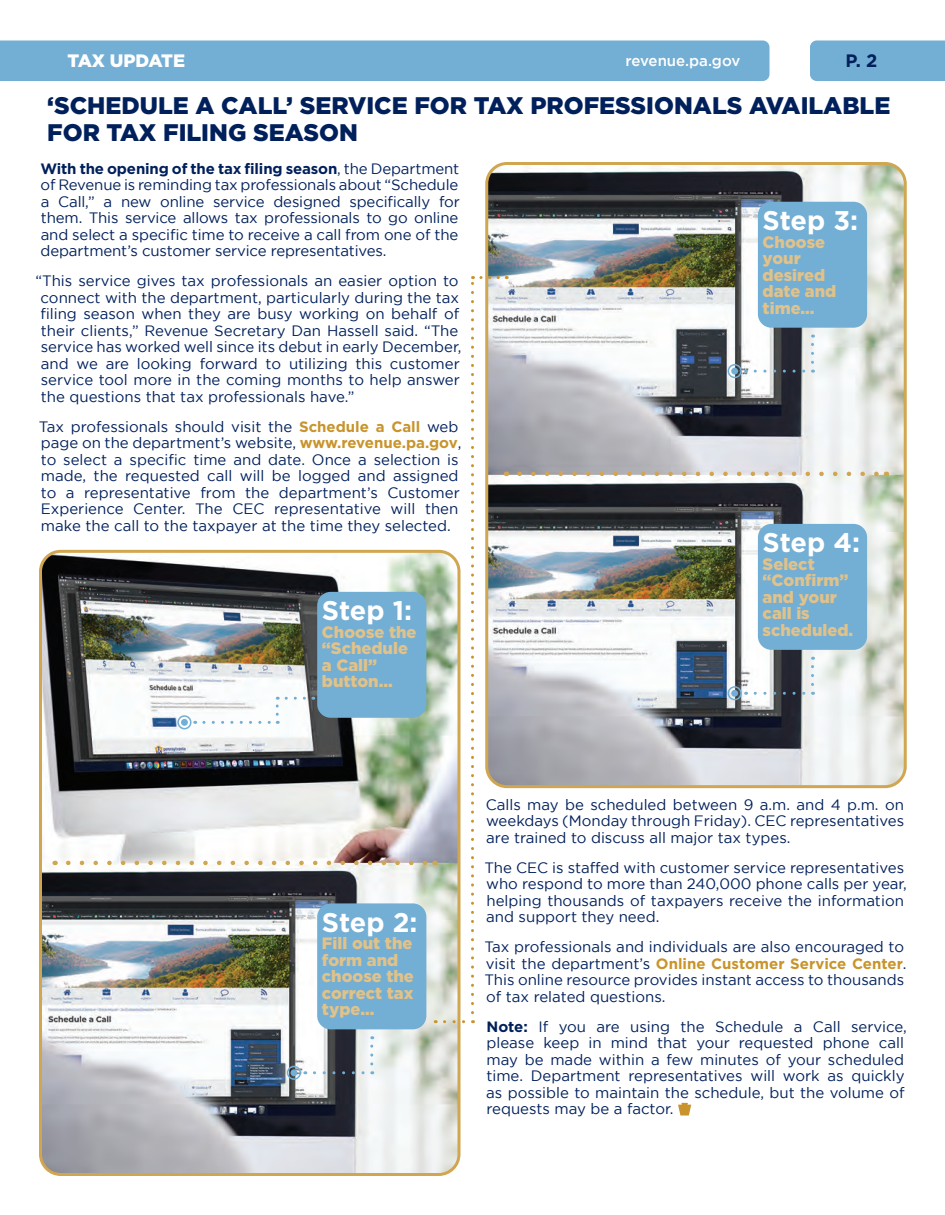
<style>
.page{position:relative;width:945px;height:1215px;background:#fff}
.page>*{position:absolute;margin:0;border:0;box-sizing:border-box;transform-origin:0 0}
.t1{font:700 27px "Gotham";letter-spacing:-.005em;color:#fff}
.t2{font:900 24px/27px "Gotham";color:#00205b}
.t3{font:900 18px "Gotham";letter-spacing:-.02em;color:#fff}
.t4{font:700 18px "Gotham";color:#00205b}
.t5{font:900 16.5px/16.5px "Gotham";color:#e0c28a}
.t6{font:15px/16.5px "Gotham";color:#00205b}
.t7{font:500 15px "Gotham";color:#fff}
.s1{font-weight:700}
.s2{font-weight:700;color:#c8942b}
</style>
<div class="page">
<div style="left:0;top:40px;width:770px;height:41px;background:#73aed4"></div>
<div style="left:810px;top:40px;width:135px;height:41px;background:#73aed4"></div>
<svg style="left:678px;top:1103px;width:13px;height:13px"></svg>
<img style="left:43px;top:551px;width:416px;height:623px">
<div style="left:39px;top:550px;width:421px;height:626px;border:3px solid #d1a650;border-radius:20px"></div>
<img style="left:489px;top:166px;width:414px;height:618px">
<div style="left:485px;top:162px;width:422px;height:626px;border:3px solid #d1a650;border-radius:20px"></div>
<div style="left:317px;top:592px;width:109px;height:126px;background:#73aed4;border-radius:14px"></div>
<div style="left:317px;top:903px;width:109px;height:126px;background:#73aed4;border-radius:14px"></div>
<svg style="left:314px;top:1071px;width:59px;height:3px"></svg>
<svg style="left:370px;top:1036px;width:3px;height:28px"></svg>
<div style="left:181px;top:719px;width:7px;height:7px;background:#73aed4;border-radius:50%"></div>
<div style="left:177px;top:715px;width:15px;height:14px;border:2px solid #73aed4;border-radius:50%"></div>
<div style="left:291px;top:1069px;width:6px;height:7px;background:#73aed4;border-radius:50%"></div>
<div style="left:287px;top:1066px;width:14px;height:14px;border:2px solid #73aed4;border-radius:50%"></div>
<svg style="left:68px;top:861px;width:360px;height:4px"></svg>
<svg style="left:520px;top:472px;width:359px;height:4px"></svg>
<div style="left:758px;top:202px;width:109px;height:126px;background:#73aed4;border-radius:14px"></div>
<div style="left:758px;top:524px;width:109px;height:126px;background:#73aed4;border-radius:14px"></div>
<svg style="left:755px;top:370px;width:59px;height:3px"></svg>
<svg style="left:811px;top:335px;width:3px;height:27px"></svg>
<svg style="left:755px;top:692px;width:59px;height:3px"></svg>
<svg style="left:811px;top:657px;width:3px;height:28px"></svg>
<div style="left:731px;top:368px;width:7px;height:7px;background:#73aed4;border-radius:50%"></div>
<div style="left:728px;top:364px;width:14px;height:14px;border:2px solid #73aed4;border-radius:50%"></div>
<div style="left:731px;top:690px;width:7px;height:7px;background:#73aed4;border-radius:50%"></div>
<div style="left:728px;top:686px;width:14px;height:14px;border:2px solid #73aed4;border-radius:50%"></div>
<svg style="left:204px;top:721px;width:74px;height:3px"></svg>
<svg style="left:276px;top:697px;width:3px;height:17px"></svg>
<svg style="left:286px;top:697px;width:28px;height:3px"></svg>
<svg style="left:445px;top:1020px;width:29px;height:3px"></svg>
<svg style="left:471px;top:276px;width:3px;height:737px"></svg>
<svg style="left:481px;top:276px;width:26px;height:3px"></svg>
<p class="t3" style="left:68px;top:51px;width:119px">TAX UPDATE</p>
<p class="t7" style="left:626px;top:52px;width:116px">revenue.pa.gov</p>
<p class="t4" style="left:846px;top:51px;width:33px">P. 2</p>
<p class="t2" style="left:47px;top:92px;width:845px">‘SCHEDULE A CALL’ SERVICE FOR TAX PROFESSIONALS AVAILABLE<br>FOR TAX FILING SEASON</p>
<p class="t6" style="left:40px;top:160px;width:421px;text-align:justify"><span class="s1">With the opening of the tax filing season</span>, the Department of Revenue is reminding tax professionals about “Schedule a Call,” a new online service designed specifically for them. This service allows tax professionals to go online and select a specific time to receive a call from one of the department’s customer service representatives.</p>
<p class="t6" style="left:40px;top:273px;width:423px;text-indent:-5px">“This service gives tax professionals an easier option to connect with the department, particularly during the tax filing season when they are busy working on behalf of their clients,” Revenue Secretary Dan Hassell said. “The service has worked well since its debut in early December, and we are looking forward to utilizing this customer service tool more in the coming months to help answer the questions that tax professionals have.”</p>
<p class="t6" style="left:39px;top:418px;width:424px">Tax professionals should visit the <span class="s2">Schedule a Call</span> web page on the department’s website, <span class="s2">www.revenue.pa.gov</span>, to select a specific time and date. Once a selection is made, the requested call will be logged and assigned to a representative from the department’s Customer Experience Center. The CEC representative will then make the call to the taxpayer at the time they selected.</p>
<p class="t1" style="left:322px;top:595px;width:92px">Step 1:</p>
<p class="t5" style="left:322px;top:623px;width:96px">Choose the “Schedule a Call” button...</p>
<p class="t1" style="left:763px;top:205px;width:97px">Step 3:</p>
<p class="t5" style="left:763px;top:233px;width:75px">Choose your desired date and time...</p>
<p class="t1" style="left:763px;top:527px;width:99px">Step 4:</p>
<p class="t5" style="left:763px;top:555px;width:92px">Select “Confirm” and your call is scheduled.</p>
<p class="t1" style="left:322px;top:907px;width:97px">Step 2:</p>
<p class="t5" style="left:322px;top:935px;width:94px">Fill out the form and choose the correct tax type...</p>
<p class="t6" style="left:486px;top:796px;width:420px;text-align:justify">Calls may be scheduled between 9 a.m. and 4 p.m. on weekdays (Monday through Friday). CEC representatives are trained to discuss all major tax types.</p>
<p class="t6" style="left:484px;top:859px;width:424px">The CEC is staffed with customer service representatives who respond to more than 240,000 phone calls per year, helping thousands of taxpayers receive the information and support they need.</p>
<p class="t6" style="left:484px;top:938px;width:424px">Tax professionals and individuals are also encouraged to visit the department’s <span class="s2">Online Customer Service Center</span>.<br>This online resource provides instant access to thousands of tax related questions.</p>
<p class="t6" style="left:486px;top:1018px;width:422px"><span class="s1">Note:</span> If you are using the Schedule a Call service, please keep in mind that your requested phone call may be made within a few minutes of your scheduled time. Department representatives will work as quickly as possible to maintain the schedule, but the volume of requests may be a factor.</p>
</div>
